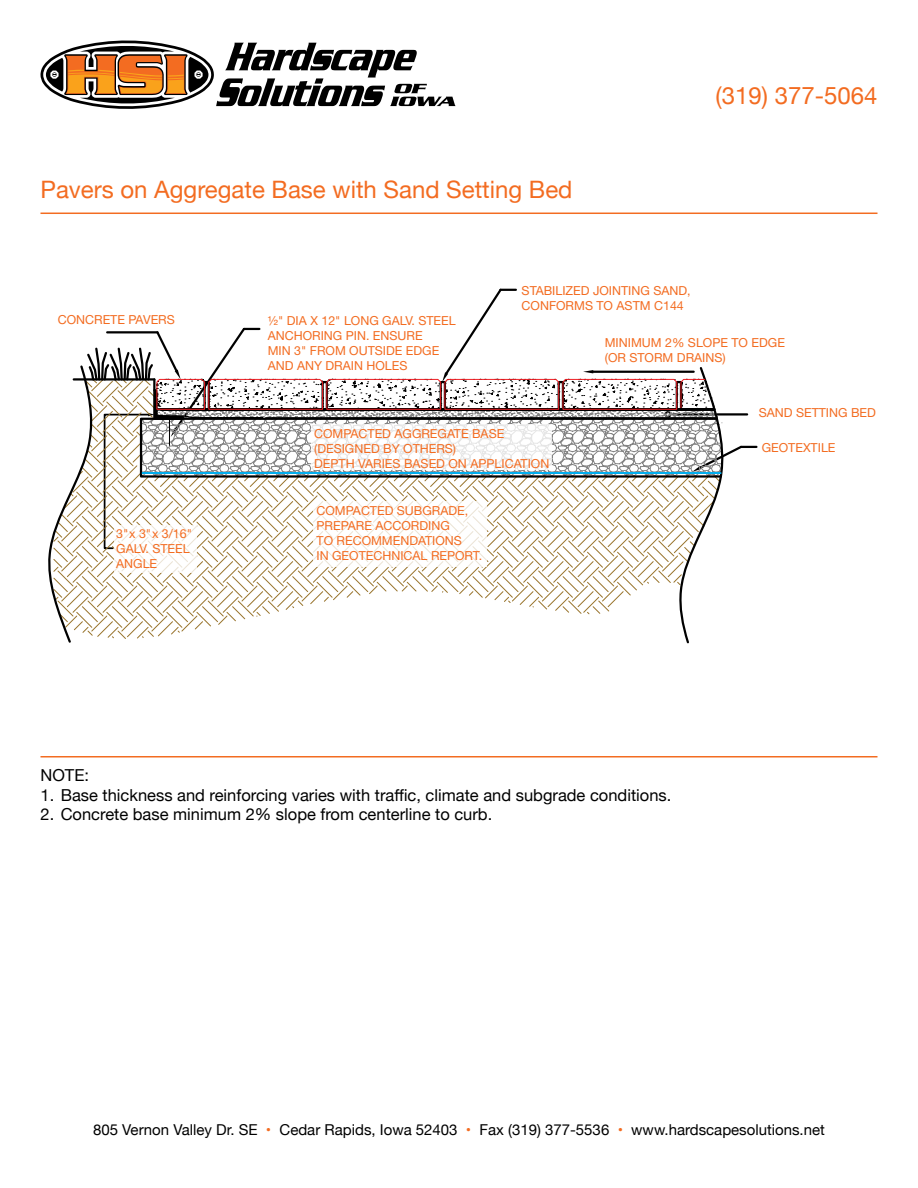
<style>
.page{position:relative;width:918px;height:1188px;background:#fff}
.page>*{position:absolute;margin:0;border:0;box-sizing:border-box;transform-origin:0 0}
.t1{font:24px "Helvetica Neue";color:#f36c21}
.t2{font:16.5px "Helvetica Neue";color:#000}
.t3{font:15px "Helvetica Neue";color:#000}
.t4{font:12.45px/14.9px "Helvetica Neue";color:#f36c21}
.s1{color:#f36c21}
</style>
<div class="page">
<svg style="left:48px;top:288px;width:708px;height:356px"></svg>
<svg style="left:313px;top:502px;width:174px;height:65px"></svg>
<svg style="left:114px;top:525px;width:82px;height:47px"></svg>
<svg style="left:311px;top:425px;width:241px;height:45px"></svg>
<hr style="left:40px;top:213px;width:838px;height:1px;background:#f36c21">
<hr style="left:40px;top:756px;width:838px;height:2px;background:#f36c21">
<svg style="left:41px;top:40px;width:415px;height:69px"></svg>
<h1 class="t1" style="left:40px;top:172px;width:534px">Pavers on Aggregate Base with Sand Setting Bed</h1>
<h1 class="t1" style="left:716px;top:78px;width:163px">(319) 377-5064</h1>
<p class="t4" style="left:522px;top:283px;width:171px">STABILIZED JOINTING SAND,<br>CONFORMS TO ASTM C144</p>
<p class="t4" style="left:58px;top:312px;width:119px">CONCRETE PAVERS</p>
<p class="t4" style="left:116px;top:526px;width:77px">3"x 3"x 3/16"<br>GALV. STEEL<br>ANGLE</p>
<p class="t4" style="left:268px;top:313px;width:189px">½" DIA X 12" LONG GALV. STEEL<br>ANCHORING PIN. ENSURE<br>MIN 3" FROM OUTSIDE EDGE<br>AND ANY DRAIN HOLES</p>
<p class="t4" style="left:314px;top:426px;width:237px">COMPACTED AGGREGATE BASE (DESIGNED BY OTHERS)<br>DEPTH VARIES BASED ON APPLICATION</p>
<p class="t4" style="left:317px;top:503px;width:167px">COMPACTED SUBGRADE,<br>PREPARE ACCORDING<br>TO RECOMMENDATIONS<br>IN GEOTECHNICAL REPORT.</p>
<p class="t4" style="left:605px;top:335px;width:182px">MINIMUM 2% SLOPE TO EDGE (OR STORM DRAINS)</p>
<p class="t4" style="left:759px;top:405px;width:119px">SAND SETTING BED</p>
<p class="t4" style="left:762px;top:440px;width:75px">GEOTEXTILE</p>
<h2 class="t2" style="left:40px;top:763px;width:50px">NOTE:</h2>
<h2 class="t2" style="left:40px;top:783px;width:632px">1. Base thickness and reinforcing varies with traffic, climate and subgrade conditions.</h2>
<h2 class="t2" style="left:40px;top:803px;width:453px">2. Concrete base minimum 2% slope from centerline to curb.</h2>
<p class="t3" style="left:93px;top:1119px;width:733px">805 Vernon Valley Dr. SE <span class="s1">•</span> Cedar Rapids, Iowa 52403 <span class="s1">•</span> Fax (319) 377-5536 <span class="s1">•</span> www.hardscapesolutions.net</p>
</div>
